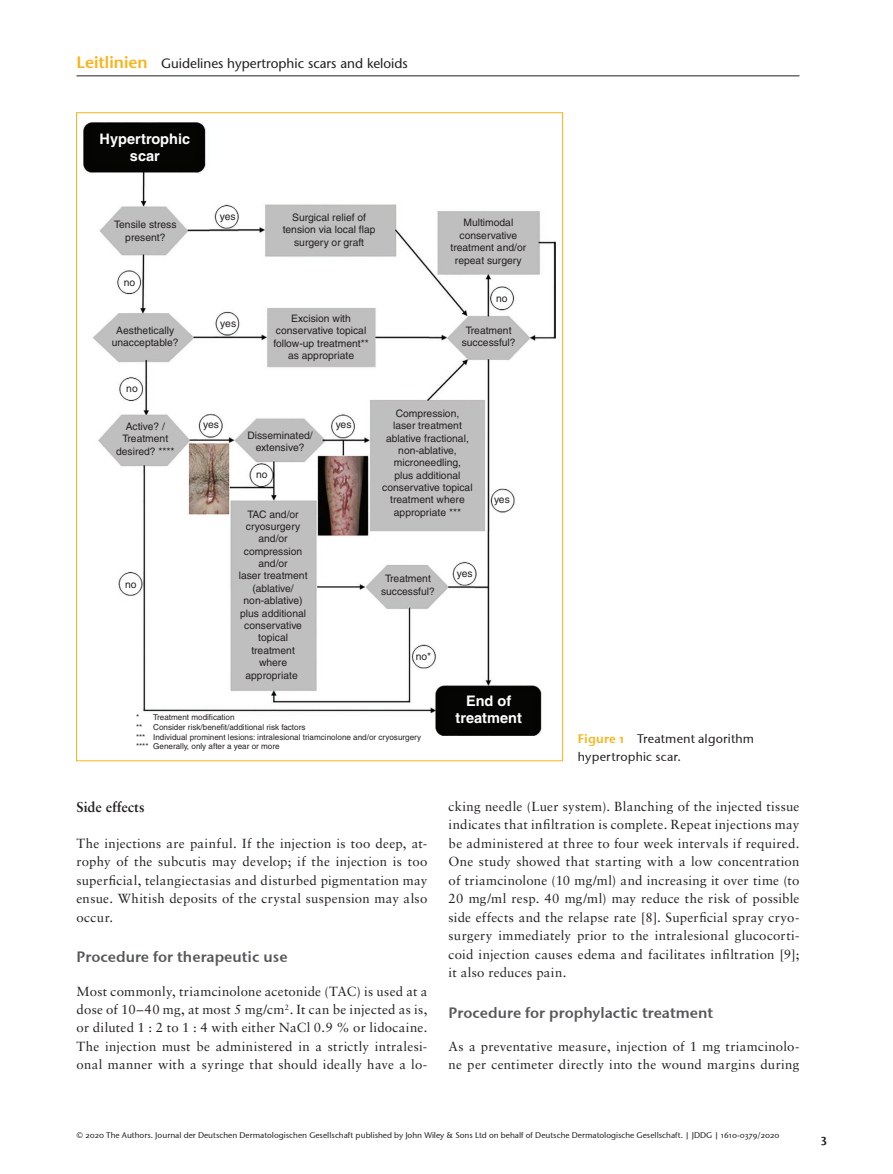
<style>
.page{position:relative;width:893px;height:1174px;background:#fff}
.page>*{position:absolute;margin:0;border:0;box-sizing:border-box;transform-origin:0 0}
.t1{font:15px "Stone Sans Sem OSITCTT Semi";color:#57585a}
.t2{font:700 14.55px/17.4px "Helvetica";color:#fff;text-align:center}
.t3{font:700 14.25px "Sabon";color:#231f20}
.t4{font:13.5px "Stone Sans";color:#231f20}
.t5{font:13.2px/18.5px "Sabon";letter-spacing:.025em;color:#231f20;text-align:justify}
.t6{font:12.45px/18.5px "Stone Sans OSITCTT Medium";letter-spacing:.015em;color:#231f20}
.t7{font:12.45px "Stone Sans Sem OSITCTT Semi";color:#231f20}
.t8{font:10.35px/12.5px "Helvetica";color:#231f20;text-align:center}
.t9{font:8.25px "Stone Sans OSITCTT Medium";color:#231f20}
.t10{font:8.1px/9.8px "Helvetica";color:#231f20}
.s1{font-weight:600;font-size:16.5px;color:#fbb31b}
.s2{font-family:"Stone Sans Sem OSITCTT Semi";color:#fbb31b}
</style>
<div class="page">
<hr style="left:77px;top:76px;width:722px;height:1px;background:#231f20">
<img style="left:84px;top:122px;width:471px;height:613px">
<p class="t4" style="left:77px;top:55px;width:333px"><span class="s1">Leitlinien</span> Guidelines hypertrophic scars and keloids</p>
<p class="t2" style="left:100px;top:130px;width:92px">Hypertrophic scar</p>
<p class="t8" style="left:114px;top:218px;width:64px">Tensile stress present?</p>
<p class="t8" style="left:283px;top:211px;width:94px">Surgical relief of tension via local flap surgery or graft</p>
<p class="t8" style="left:451px;top:216px;width:77px">Multimodal conservative treatment and/or repeat surgery</p>
<p class="t8" style="left:220px;top:210px;width:17px">yes</p>
<p class="t8" style="left:124px;top:276px;width:13px">no</p>
<p class="t8" style="left:112px;top:324px;width:68px">Aesthetically unacceptable?</p>
<p class="t8" style="left:126px;top:382px;width:13px">no</p>
<p class="t8" style="left:116px;top:420px;width:60px">Active? /<br>Treatment desired? ****</p>
<p class="t8" style="left:125px;top:577px;width:13px">no</p>
<p class="t8" style="left:220px;top:317px;width:17px">yes</p>
<p class="t8" style="left:273px;top:312px;width:97px">Excision with conservative topical follow-up treatment** as appropriate</p>
<p class="t8" style="left:496px;top:292px;width:13px">no</p>
<p class="t8" style="left:462px;top:324px;width:55px">Treatment successful?</p>
<p class="t8" style="left:203px;top:418px;width:17px">yes</p>
<p class="t8" style="left:336px;top:418px;width:17px">yes</p>
<p class="t8" style="left:247px;top:429px;width:67px">Disseminated/ extensive?</p>
<p class="t8" style="left:256px;top:468px;width:13px">no</p>
<p class="t8" style="left:239px;top:507px;width:70px">TAC and/or cryosurgery and/or compression and/or<br>laser treatment (ablative/ non-ablative) plus additional conservative topical treatment where appropriate</p>
<p class="t8" style="left:382px;top:407px;width:92px">Compression,<br>laser treatment ablative fractional, non-ablative, microneedling,<br>plus additional conservative topical treatment where appropriate ***</p>
<p class="t8" style="left:381px;top:572px;width:55px">Treatment successful?</p>
<p class="t8" style="left:457px;top:567px;width:17px">yes</p>
<p class="t8" style="left:494px;top:493px;width:17px">yes</p>
<p class="t8" style="left:416px;top:650px;width:17px">no*</p>
<p class="t10" style="left:136px;top:712px;width:100px">* Treatment modification **</p>
<p class="t10" style="left:136px;top:722px;width:287px;text-indent:17px">Consider risk/benefit/additional risk factors<br>*** Individual prominent lesions: intralesional triamcinolone and/or cryosurgery **** Generally, only after a year or more</p>
<p class="t2" style="left:456px;top:692px;width:68px">End of treatment</p>
<p class="t6" style="left:578px;top:729px;width:178px"><span class="s2">Figure 1</span> Treatment algorithm hypertrophic scar.</p>
<p class="t3" style="left:77px;top:797px;width:70px">Side effects</p>
<p class="t5" style="left:77px;top:834px;width:352px">The injections are painful. If the injection is too deep, at&shy;rophy of the subcutis may develop; if the injection is too superficial, telangiectasias and disturbed pigmentation may ensue. Whitish deposits of the crystal suspension may also occur.</p>
<p class="t1" style="left:77px;top:947px;width:213px">Procedure for therapeutic use</p>
<p class="t5" style="left:77px;top:981px;width:352px">Most commonly, triamcinolone acetonide (TAC) is used at a dose of 10–40 mg, at most 5 mg/cm<sup>2</sup>. It can be injected as is, or diluted 1 : 2 to 1 : 4 with either NaCl 0.9 % or lidocaine.<br>The injection must be administered in a strictly intralesi&shy;onal manner with a syringe that should ideally have a lo-</p>
<p class="t5" style="left:449px;top:797px;width:352px">cking needle (Luer system). Blanching of the injected tissue indicates that infiltration is complete. Repeat injections may be administered at three to four week intervals if required.<br>One study showed that starting with a low concentration of triamcinolone (10 mg/ml) and increasing it over time (to 20 mg/ml resp. 40 mg/ml) may reduce the risk of possible side effects and the relapse rate [8]. Superficial spray cryo&shy;surgery immediately prior to the intralesional glucocorti&shy;coid injection causes edema and facilitates infiltration [9]; it also reduces pain.</p>
<p class="t1" style="left:449px;top:1003px;width:266px">Procedure for prophylactic treatment</p>
<p class="t5" style="left:449px;top:1037px;width:352px">As a preventative measure, injection of 1 mg triamcinolo&shy;ne per centimeter directly into the wound margins during</p>
<p class="t9" style="left:77px;top:1130px;width:704px">© 2020 The Authors. Journal der Deutschen Dermatologischen Gesellschaft published by John Wiley &amp; Sons Ltd on behalf of Deutsche Dermatologische Gesellschaft. | JDDG | 1610-0379/2020</p>
<p class="t7" style="left:821px;top:1131px;width:8px">3</p>
</div>
